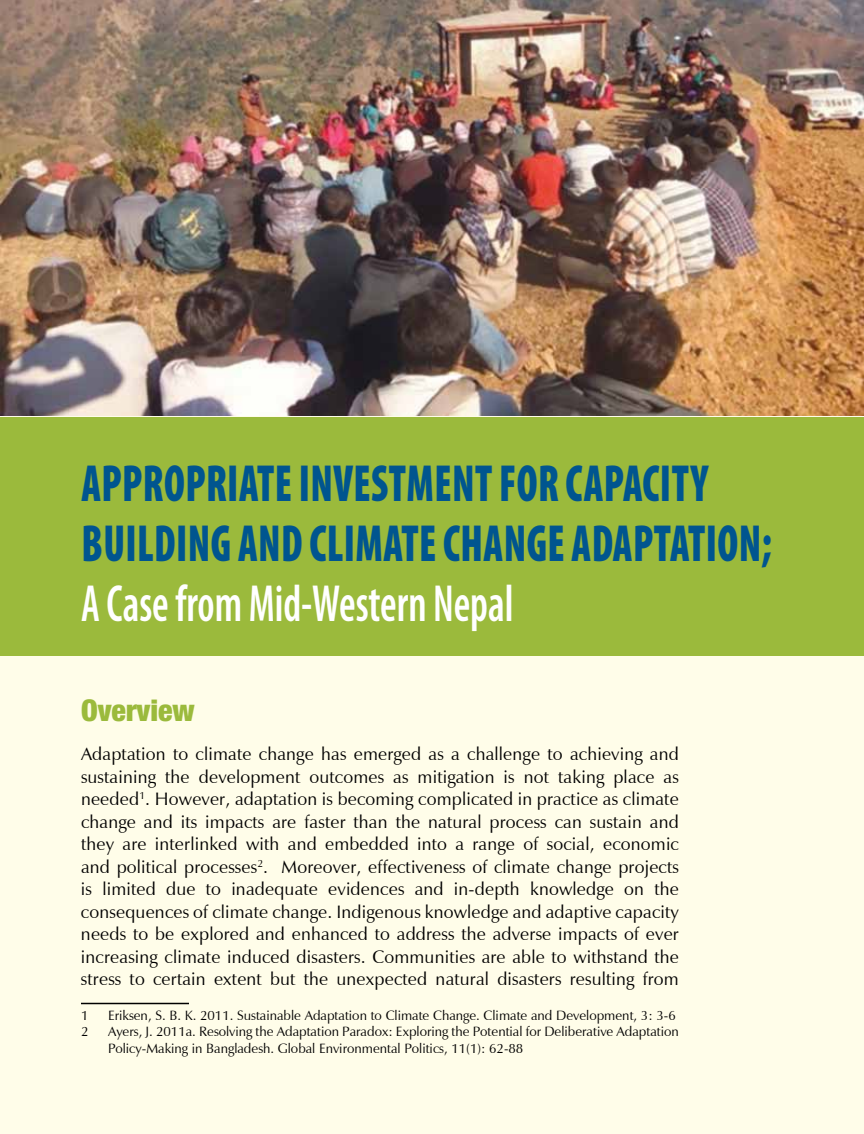
<style>
.page{position:relative;width:864px;height:1134px;background:#fff}
.page>*{position:absolute;margin:0;border:0;box-sizing:border-box;transform-origin:0 0}
.t1{font:900 condensed 52.5px/60px "Myriad Pro";letter-spacing:.01em;color:#00558f;scale:.8 1}
.t2{font:600 condensed 52.5px "Myriad Pro";color:#fff;scale:.8 1}
.t3{font:900 condensed 30px "Helvetica Neue";color:#9bba3c}
.t4{font:18px/22.5px "Zapf Humanist 601 BT";letter-spacing:.01em;color:#000;text-align:justify}
.t5{font:13.5px/16.5px "Zapf Humanist 601 BT";color:#000}
</style>
<div class="page">
<img style="left:0;top:0;width:864px;height:417px">
<div style="left:0;top:417px;width:864px;height:717px;background:#fffde9"></div>
<div style="left:0;top:417px;width:864px;height:238px;background:#9bba3c"></div>
<hr style="left:81px;top:1003px;width:108px;height:1px;background:#000">
<h1 class="t1" style="left:81px;top:452px;width:865px">APPROPRIATE INVESTMENT FOR CAPACITY<br>BUILDING AND CLIMATE CHANGE ADAPTATION;</h1>
<h1 class="t2" style="left:81px;top:572px;width:542px">A Case from Mid-Western Nepal</h1>
<h2 class="t3" style="left:81px;top:692px;width:115px">Overview</h2>
<p class="t4" style="left:81px;top:743px;width:599px">Adaptation to climate change has emerged as a challenge to achieving and sustaining the development outcomes as mitigation is not taking place as needed<sup>1</sup>. However, adaptation is becoming complicated in practice as climate change and its impacts are faster than the natural process can sustain and they are interlinked with and embedded into a range of social, economic and political processes<sup>2</sup>. Moreover, effectiveness of climate change projects is limited due to inadequate evidences and in-depth knowledge on the consequences of climate change. Indigenous knowledge and adaptive capacity needs to be explored and enhanced to address the adverse impacts of ever increasing climate induced disasters. Communities are able to withstand the stress to certain extent but the unexpected natural disasters resulting from</p>
<p class="t5" style="left:81px;top:1007px;width:9px">1</p>
<p class="t5" style="left:108px;top:1007px;width:569px">Eriksen, S. B. K. 2011. Sustainable Adaptation to Climate Change. Climate and Development, 3: 3-6</p>
<p class="t5" style="left:81px;top:1024px;width:9px">2</p>
<p class="t5" style="left:108px;top:1024px;width:572px">Ayers, J. 2011a. Resolving the Adaptation Paradox: Exploring the Potential for Deliberative Adaptation<br>Policy-Making in Bangladesh. Global Environmental Politics, 11(1): 62-88</p>
</div>
